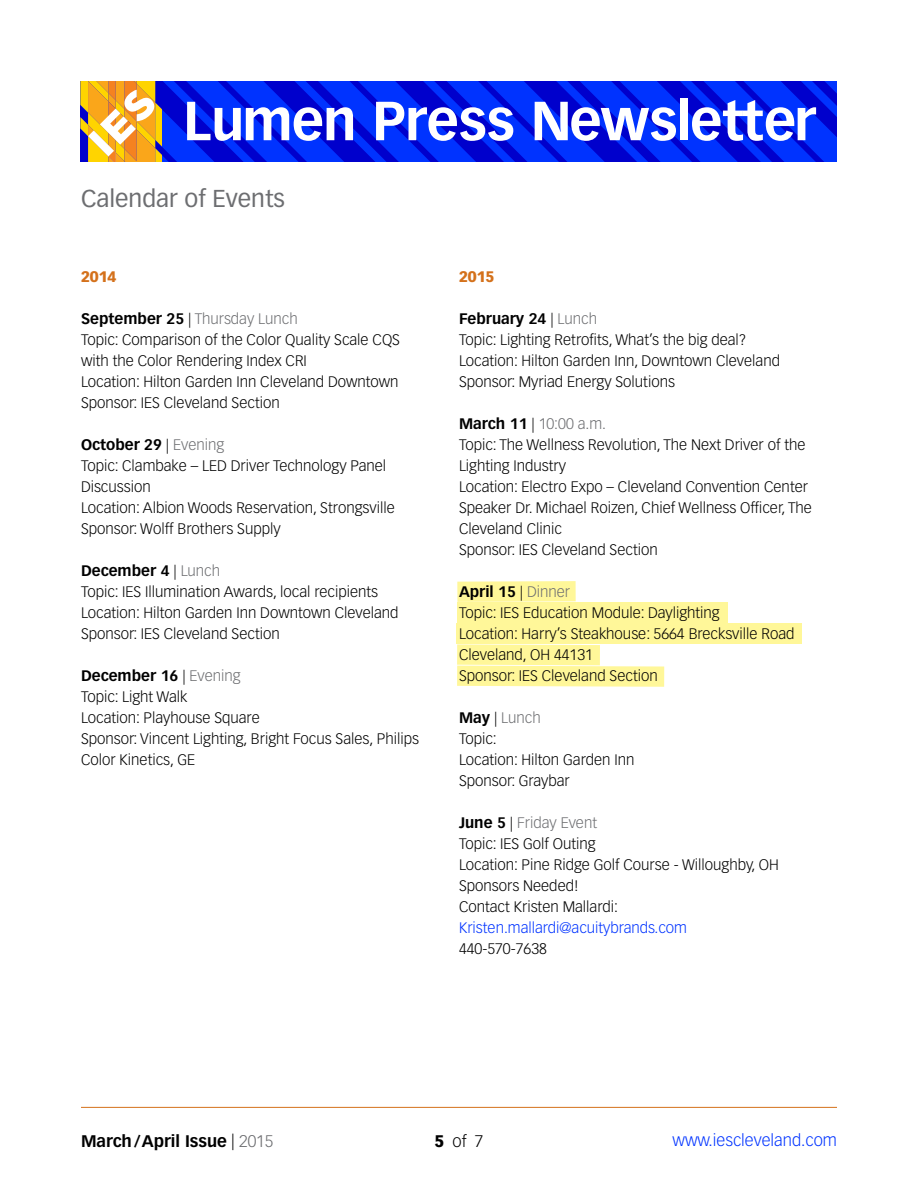
<style>
.page{position:relative;width:918px;height:1188px;background:#fff}
.page>*{position:absolute;margin:0;border:0;box-sizing:border-box;transform-origin:0 0}
.t1{font:700 54px "Vectora LH";letter-spacing:-.02em;color:#fff}
.t2{font:24px "Vectora LH";color:#6d6e71}
.t3{font:700 16.5px "Vectora LH";color:#000}
.t4{font:300 16.5px "Vectora LH";color:#03f}
.t5{font:300 16.5px "Vectora LH";color:#000}
.t6{font:300 15px/21px "Vectora LH";color:#000}
.t7{font:300 15px "Vectora LH";color:#03f}
.t8{font:900 15px "Vectora LH";color:#d4711b}
.s1{font-weight:700}
.s2{color:#6d6e71}
.s3{font-weight:300}
.s4{font-weight:300;color:#6d6e71}
.s5{font-weight:900}
</style>
<div class="page">
<svg style="left:457px;top:581px;width:119px;height:21px;background:#fff79d"></svg>
<div style="left:457px;top:602px;width:271px;height:20px;background:#fff799"></div>
<div style="left:456px;top:624px;width:346px;height:20px;background:#fff799"></div>
<svg style="left:457px;top:644px;width:207px;height:43px"></svg>
<hr style="left:81px;top:1107px;width:756px;height:1px;background:#d4711b">
<svg style="left:162px;top:81px;width:675px;height:81px;background:#001eea"></svg>
<svg style="left:80px;top:81px;width:82px;height:81px"></svg>
<h1 class="t1" style="left:183px;top:88px;width:634px">Lumen Press Newsletter</h1>
<h2 class="t2" style="left:81px;top:184px;width:206px">Calendar of Events</h2>
<p class="t8" style="left:81px;top:267px;width:37px">2014</p>
<p class="t6" style="left:81px;top:308px;width:321px"><span class="s1">September 25</span> | <span class="s2">Thursday Lunch<br></span>Topic: Comparison of the Color Quality Scale CQS with the Color Rendering Index CRI<br>Location: Hilton Garden Inn Cleveland Downtown Sponsor: IES Cleveland Section</p>
<p class="t6" style="left:81px;top:434px;width:315px"><span class="s1">October 29</span> | <span class="s2">Evening<br></span>Topic: Clambake – LED Driver Technology Panel<br>Discussion<br>Location: Albion Woods Reservation, Strongsville<br>Sponsor: Wolff Brothers Supply</p>
<p class="t6" style="left:81px;top:560px;width:319px"><span class="s1">December 4</span> | <span class="s2">Lunch<br></span>Topic: IES Illumination Awards, local recipients Location: Hilton Garden Inn Downtown Cleveland Sponsor: IES Cleveland Section</p>
<p class="t6" style="left:81px;top:665px;width:340px"><span class="s1">December 16</span> | <span class="s2">Evening<br></span>Topic: Light Walk<br>Location: Playhouse Square<br>Sponsor: Vincent Lighting, Bright Focus Sales, Philips<br>Color Kinetics, GE</p>
<p class="t8" style="left:459px;top:267px;width:37px">2015</p>
<p class="t6" style="left:459px;top:308px;width:323px"><span class="s1">February 24</span> | <span class="s2">Lunch<br></span>Topic: Lighting Retrofits, What’s the big deal?<br>Location: Hilton Garden Inn, Downtown Cleveland Sponsor: Myriad Energy Solutions</p>
<p class="t6" style="left:459px;top:413px;width:354px"><span class="s1">March 11</span> | <span class="s2">10:00 a.m.<br></span>Topic: The Wellness Revolution, The Next Driver of the Lighting Industry<br>Location: Electro Expo – Cleveland Convention Center Speaker Dr. Michael Roizen, Chief Wellness Officer, The Cleveland Clinic<br>Sponsor: IES Cleveland Section</p>
<p class="t6" style="left:459px;top:581px;width:337px"><span class="s1">April 15</span> | <span class="s2">Dinner<br></span>Topic: IES Education Module: Daylighting<br>Location: Harry’s Steakhouse: 5664 Brecksville Road Cleveland, OH 44131<br>Sponsor: IES Cleveland Section</p>
<p class="t6" style="left:459px;top:707px;width:177px"><span class="s1">May</span> | <span class="s2">Lunch<br></span>Topic:<br>Location: Hilton Garden Inn<br>Sponsor: Graybar</p>
<p class="t6" style="left:459px;top:812px;width:321px"><span class="s1">June 5</span> | <span class="s2">Friday Event<br></span>Topic: IES Golf Outing<br>Location: Pine Ridge Golf Course - Willoughby, OH<br>Sponsors Needed!<br>Contact Kristen Mallardi:</p>
<p class="t7" style="left:459px;top:919px;width:229px">Kristen.mallardi@acuitybrands.com</p>
<p class="t6" style="left:459px;top:938px;width:89px">440-570-7638</p>
<p class="t3" style="left:81px;top:1131px;width:194px">March/April Issue <span class="s3">|</span> <span class="s4">2015</span></p>
<p class="t5" style="left:435px;top:1132px;width:50px"><span class="s5">5</span>of7</p>
<p class="t4" style="left:673px;top:1131px;width:166px">www.iescleveland.com</p>
</div>
